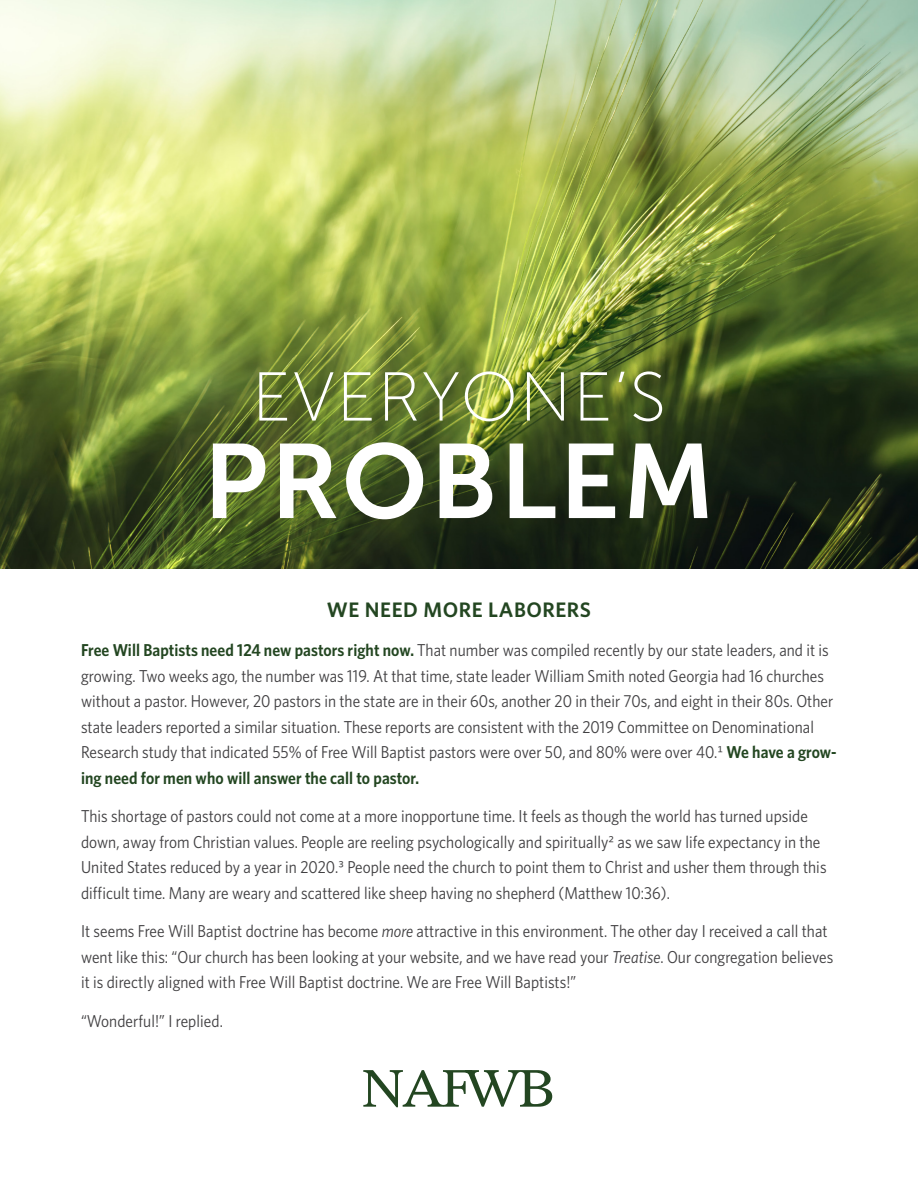
<style>
.page{position:relative;width:918px;height:1188px;background:#fff}
.page>*{position:absolute;margin:0;border:0;box-sizing:border-box;transform-origin:0 0}
.t1{font:105px "Museo Sans 700";letter-spacing:.025em;color:#fff}
.t2{font:69px "Museo Sans 100";letter-spacing:.025em;color:#fff}
.t3{font:51.45px "Gazette LH";letter-spacing:-.05em;color:#234621}
.t4{font:600 21px "Whitney";letter-spacing:.025em;color:#234621}
.t5{font:17.25px/25.5px "Whitney Narrow";letter-spacing:.005em;color:#414042}
.s1{font-weight:600;color:#234621}
.s2{font-style:italic}
</style>
<div class="page">
<img style="left:0;top:0;width:918px;height:568px">
<p class="t2" style="left:252px;top:360px;width:416px">EVERYONE’S</p>
<p class="t1" style="left:203px;top:423px;width:513px">PROBLEM</p>
<p class="t4" style="left:327px;top:596px;width:266px">WE NEED MORE LABORERS</p>
<p class="t5" style="left:81px;top:637px;width:757px"><span class="s1">Free Will Baptists need 124 new pastors right now.</span> That number was compiled recently by our state leaders, and it is growing. Two weeks ago, the number was 119. At that time, state leader William Smith noted Georgia had 16 churches without a pastor. However, 20 pastors in the state are in their 60s, another 20 in their 70s, and eight in their 80s. Other state leaders reported a similar situation. These reports are consistent with the 2019 Committee on Denominational Research study that indicated 55% of Free Will Baptist pastors were over 50, and 80% were over 40.1 <span class="s1">We have a grow&shy;ing need for men who will answer the call to pastor.</span></p>
<p class="t5" style="left:81px;top:803px;width:747px">This shortage of pastors could not come at a more inopportune time. It feels as though the world has turned upside down, away from Christian values. People are reeling psychologically and spiritually2 as we saw life expectancy in the United States reduced by a year in 2020.3 People need the church to point them to Christ and usher them through this difficult time. Many are weary and scattered like sheep having no shepherd (Matthew 10:36).</p>
<p class="t5" style="left:81px;top:918px;width:754px">It seems Free Will Baptist doctrine has become <span class="s2">more</span> attractive in this environment. The other day I received a call that went like this: “Our church has been looking at your website, and we have read your <span class="s2">Treatise</span>. Our congregation believes it is directly aligned with Free Will Baptist doctrine. We are Free Will Baptists!”</p>
<p class="t5" style="left:81px;top:1008px;width:143px">“Wonderful!” I replied.</p>
<p class="t3" style="left:362px;top:1056px;width:195px">NAFWB</p>
</div>
